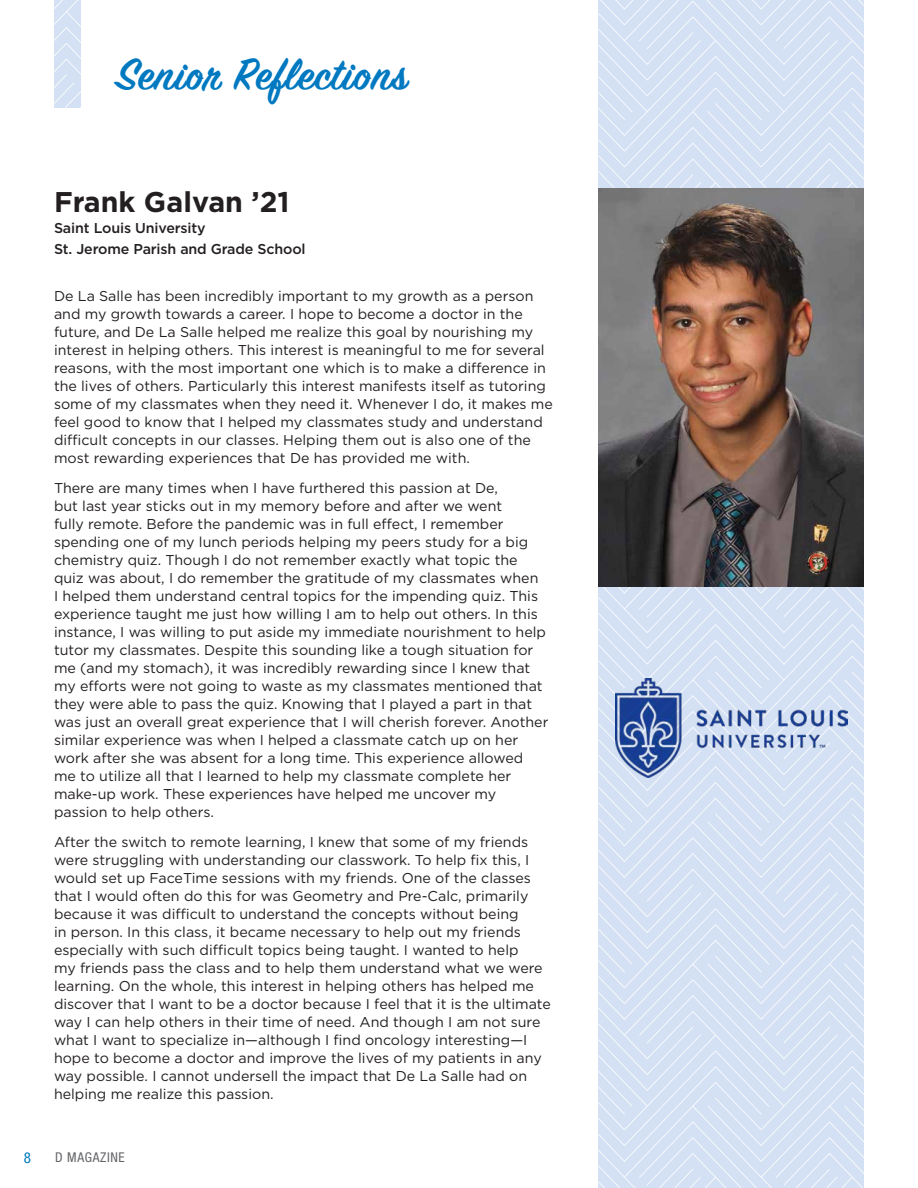
<style>
.page{position:relative;width:918px;height:1188px;background:#fff}
.page>*{position:absolute;margin:0;border:0;box-sizing:border-box;transform-origin:0 0}
.t1{font:600 49.5px "Sign Painter House Script";letter-spacing:.02em;color:#0079c1}
.t2{font:700 28.5px "Gotham";color:#231f20}
.t3{font:condensed 15px "Helvetica Neue";color:#0079c1}
.Body_Copy{font:14.25px/18px "Gotham";color:#231f20}
.t4{font:500 14.25px "Gotham";letter-spacing:-.01em;color:#231f20}
.t5{font:condensed 13.5px "Helvetica Neue";letter-spacing:.05em;color:#656669}
</style>
<div class="page">
<svg style="left:598px;top:0;width:266px;height:1188px"></svg>
<img style="left:598px;top:189px;width:266px;height:397px">
<svg style="left:54px;top:0;width:27px;height:108px"></svg>
<img style="left:615px;top:678px;width:232px;height:100px">
<p class="t1" style="left:117px;top:44px;width:292px">Senior Reflections</p>
<p class="t2" style="left:54px;top:183px;width:237px">Frank Galvan ’21</p>
<p class="t4" style="left:54px;top:219px;width:153px">Saint Louis University</p>
<p class="t4" style="left:54px;top:240px;width:253px">St. Jerome Parish and Grade School</p>
<p class="Body_Copy" style="left:54px;top:286px;width:500px">De La Salle has been incredibly important to my growth as a person and my growth towards a career. I hope to become a doctor in the future, and De La Salle helped me realize this goal by nourishing my interest in helping others. This interest is meaningful to me for several reasons, with the most important one which is to make a difference in the lives of others. Particularly this interest manifests itself as tutoring some of my classmates when they need it. Whenever I do, it makes me feel good to know that I helped my classmates study and understand difficult concepts in our classes. Helping them out is also one of the most rewarding experiences that De has provided me with.</p>
<p class="Body_Copy" style="left:54px;top:478px;width:496px">There are many times when I have furthered this passion at De,<br>but last year sticks out in my memory before and after we went<br>fully remote. Before the pandemic was in full effect, I remember spending one of my lunch periods helping my peers study for a big chemistry quiz. Though I do not remember exactly what topic the quiz was about, I do remember the gratitude of my classmates when<br>I helped them understand central topics for the impending quiz. This experience taught me just how willing I am to help out others. In this instance, I was willing to put aside my immediate nourishment to help tutor my classmates. Despite this sounding like a tough situation for me (and my stomach), it was incredibly rewarding since I knew that my efforts were not going to waste as my classmates mentioned that they were able to pass the quiz. Knowing that I played a part in that was just an overall great experience that I will cherish forever. Another similar experience was when I helped a classmate catch up on her work after she was absent for a long time. This experience allowed me to utilize all that I learned to help my classmate complete her make-up work. These experiences have helped me uncover my passion to help others.</p>
<p class="Body_Copy" style="left:54px;top:832px;width:498px">After the switch to remote learning, I knew that some of my friends were struggling with understanding our classwork. To help fix this, I would set up FaceTime sessions with my friends. One of the classes that I would often do this for was Geometry and Pre-Calc, primarily because it was difficult to understand the concepts without being<br>in person. In this class, it became necessary to help out my friends especially with such difficult topics being taught. I wanted to help<br>my friends pass the class and to help them understand what we were learning. On the whole, this interest in helping others has helped me discover that I want to be a doctor because I feel that it is the ultimate way I can help others in their time of need. And though I am not sure what I want to specialize in—although I find oncology interesting—I hope to become a doctor and improve the lives of my patients in any way possible. I cannot undersell the impact that De La Salle had on helping me realize this passion.</p>
<p class="t3" style="left:24px;top:1149px;width:9px">8</p>
<p class="t5" style="left:55px;top:1150px;width:71px">D MAGAZINE</p>
</div>
